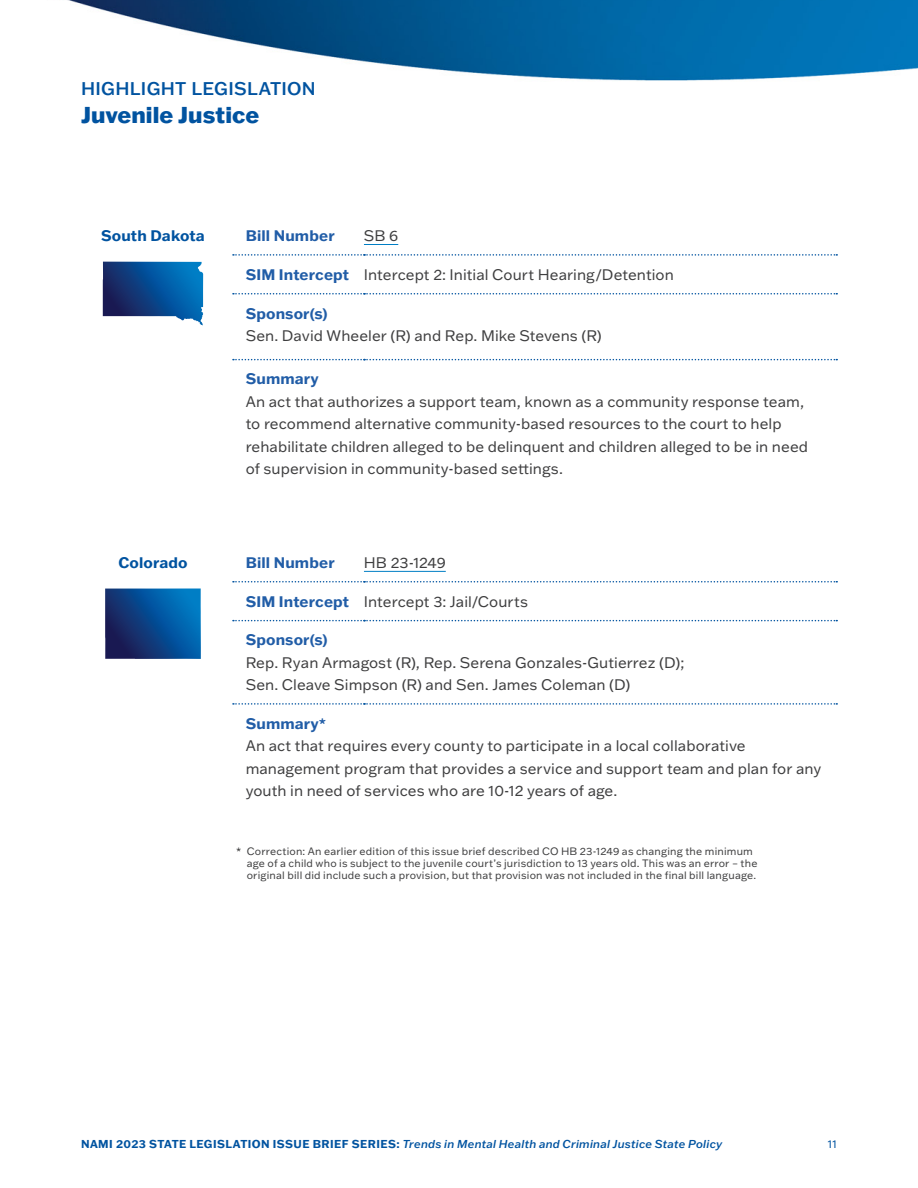
<style>
.page{position:relative;width:918px;height:1188px;background:#fff}
.page>*{position:absolute;margin:0;border:0;box-sizing:border-box;transform-origin:0 0}
.H1_-_Section_Title{font:800 22.5px "Franklin Gothic ATF";letter-spacing:.005em;color:#0153a0}
.t1{font:500 18px "Franklin Gothic ATF";letter-spacing:.015em;color:#0153a0}
.Body{font:15px/22.5px "Franklin Gothic ATF";letter-spacing:.005em;color:#3e3e3f}
.Body-2{font:700 15px "Franklin Gothic ATF";letter-spacing:.01em;color:#215da7}
.Body-3{font:700 15px "Franklin Gothic ATF";letter-spacing:.005em;color:#0153a0}
.t2{font:italic 500 11.25px "Franklin Gothic ATF";letter-spacing:.015em;color:#0153a0}
.t3{font:11.25px "Franklin Gothic ATF";color:#0153a0}
.Footnote{font:10.5px/12px "Franklin Gothic ATF";letter-spacing:.02em;color:#3e3e3f}
.s1{font-weight:700;font-style:normal}
</style>
<div class="page">
<img style="left:67px;top:0;width:851px;height:705px">
<svg style="left:233px;top:254px;width:604px;height:2px"></svg>
<svg style="left:233px;top:293px;width:604px;height:2px"></svg>
<svg style="left:233px;top:359px;width:604px;height:1px"></svg>
<svg style="left:81px;top:216px;width:1px;height:275px"></svg>
<svg style="left:224px;top:216px;width:2px;height:275px"></svg>
<hr style="left:364px;top:244px;width:34px;height:1px;background:#007ec5">
<svg style="left:103px;top:262px;width:100px;height:63px;background:#29639e"></svg>
<svg style="left:233px;top:581px;width:604px;height:2px"></svg>
<svg style="left:233px;top:620px;width:604px;height:1px"></svg>
<svg style="left:233px;top:703px;width:604px;height:2px"></svg>
<svg style="left:81px;top:543px;width:1px;height:162px"></svg>
<svg style="left:224px;top:543px;width:2px;height:162px"></svg>
<hr style="left:364px;top:571px;width:82px;height:1px;background:#007ec5">
<svg style="left:105px;top:589px;width:96px;height:70px;background:#0b498c"></svg>
<p class="t1" style="left:81px;top:76px;width:236px">HIGHLIGHT LEGISLATION</p>
<p class="H1_-_Section_Title" style="left:81px;top:100px;width:180px">Juvenile Justice</p>
<p class="Body-3" style="left:101px;top:225px;width:105px">South Dakota</p>
<p class="Body-2" style="left:246px;top:225px;width:90px">Bill Number</p>
<p class="Body" style="left:364px;top:224px;width:36px">SB 6</p>
<p class="Body-2" style="left:246px;top:264px;width:105px">SIM Intercept</p>
<p class="Body" style="left:364px;top:263px;width:311px">Intercept 2: Initial Court Hearing/Detention</p>
<p class="Body-2" style="left:246px;top:303px;width:83px">Sponsor(s)</p>
<p class="Body" style="left:246px;top:324px;width:358px">Sen. David Wheeler (R) and Rep. Mike Stevens (R)</p>
<p class="Body-2" style="left:246px;top:369px;width:75px">Summary</p>
<p class="Body" style="left:246px;top:390px;width:564px">An act that authorizes a support team, known as a community response team, to recommend alternative community-based resources to the court to help rehabilitate children alleged to be delinquent and children alleged to be in need of supervision in community-based settings.</p>
<p class="Body-3" style="left:118px;top:552px;width:71px">Colorado</p>
<p class="Body-2" style="left:246px;top:552px;width:90px">Bill Number</p>
<p class="Body" style="left:364px;top:551px;width:83px">HB 23-1249</p>
<p class="Body-2" style="left:246px;top:591px;width:105px">SIM Intercept</p>
<p class="Body" style="left:364px;top:589px;width:166px">Intercept 3: Jail/Courts</p>
<p class="Body-2" style="left:246px;top:630px;width:83px">Sponsor(s)</p>
<p class="Body" style="left:246px;top:651px;width:440px">Rep. Ryan Armagost (R), Rep. Serena Gonzales-Gutierrez (D);<br>Sen. Cleave Simpson (R) and Sen. James Coleman (D)</p>
<p class="Body-2" style="left:246px;top:713px;width:82px">Summary*</p>
<p class="Body" style="left:246px;top:734px;width:577px">An act that requires every county to participate in a local collaborative management program that provides a service and support team and plan for any youth in need of services who are 10-12 years of age.</p>
<p class="Footnote" style="left:247px;top:845px;width:512px;text-indent:-10px">* Correction: An earlier edition of this issue brief described CO HB 23-1249 as changing the minimum age of a child who is subject to the juvenile court’s jurisdiction to 13 years old. This was an error – the original bill did include such a provision, but that provision was not included in the final bill language.</p>
<p class="t2" style="left:81px;top:1136px;width:643px"><span class="s1">NAMI 2023 STATE LEGISLATION ISSUE BRIEF SERIES:</span> Trends in Mental Health and Criminal Justice State Policy</p>
<p class="t3" style="left:828px;top:1136px;width:11px">11</p>
</div>
